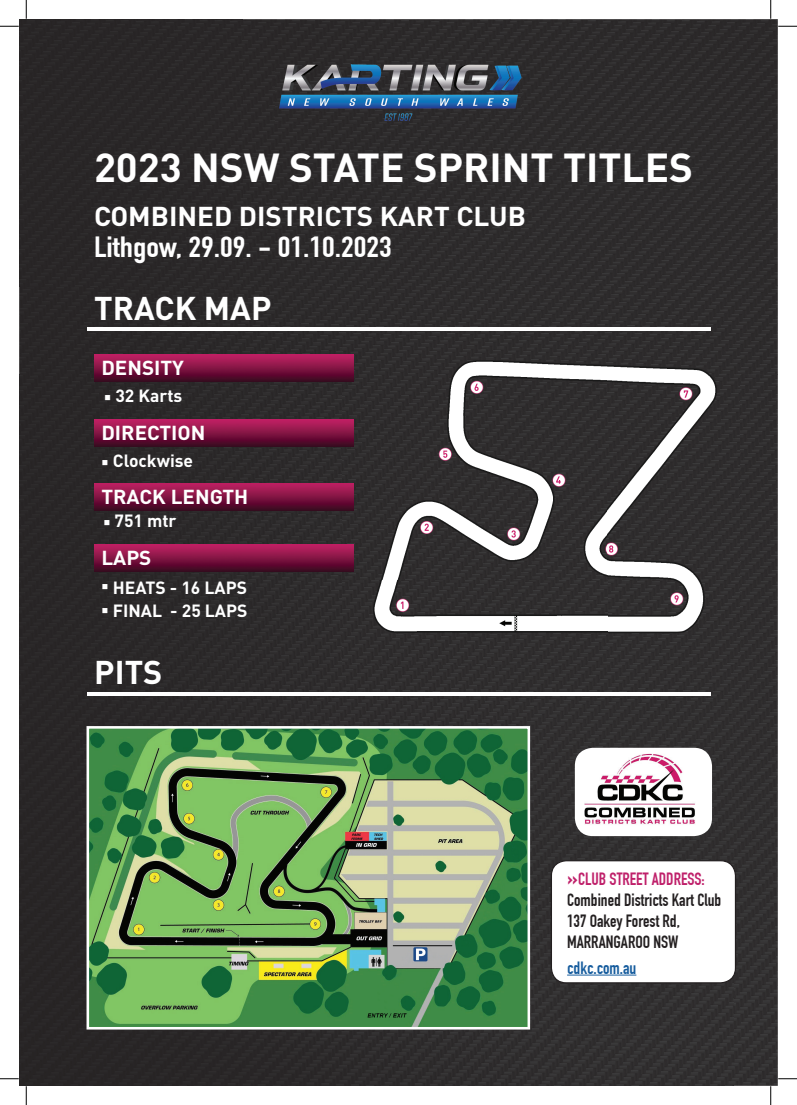
<style>
.page{position:relative;width:797px;height:1105px;background:#fff}
.page>*{position:absolute;margin:0;border:0;box-sizing:border-box;transform-origin:0 0}
.t1{font:700 40px "DIN Pro";color:#fff}
.t2{font:700 32.5px "DIN Pro";color:#fff}
.t3{font:700 28.62px "DIN Condensed";color:#fff;scale:1.19 1}
.t4{font:700 27px "DIN Pro";color:#fff}
.t5{font:700 20px "DIN Pro";color:#fff}
.t6{font:700 17.5px "DIN Pro";color:#fff}
.t7{font:700 17.38px/20.9px "DIN Condensed";color:#231f20}
.t8{font:700 17.38px "DIN Condensed";color:#175d9e}
.s1{font-family:"Minion Pro";font-weight:400}
.s2{font-family:"DIN Pro";color:#bf206a}
.s3{color:#bf206a}
</style>
<div class="page">
<img style="left:19px;top:19px;width:758px;height:355px">
<img style="left:733px;top:374px;width:44px;height:712px">
<img style="left:465px;top:664px;width:268px;height:244px">
<img style="left:19px;top:908px;width:714px;height:178px">
<div style="left:19px;top:642px;width:446px;height:266px;background:#2b2929"></div>
<div style="left:19px;top:374px;width:324px;height:268px;background:#2b2829"></div>
<img style="left:343px;top:331px;width:396px;height:333px">
<hr style="left:86px;top:692px;width:624px;height:4px;background:#fff">
<hr style="left:86px;top:327px;width:624px;height:4px;background:#fff">
<img style="left:575px;top:748px;width:137px;height:88px">
<img style="left:90px;top:730px;width:436px;height:295px">
<div style="left:86px;top:726px;width:444px;height:303px;border:3px solid #fff"></div>
<img style="left:94px;top:545px;width:259px;height:26px">
<img style="left:94px;top:355px;width:259px;height:27px">
<img style="left:94px;top:419px;width:259px;height:27px">
<img style="left:94px;top:483px;width:259px;height:27px">
<img style="left:275px;top:64px;width:246px;height:60px">
<div style="left:551px;top:861px;width:184px;height:122px;background:#fff;border-radius:15px"></div>
<div style="left:550px;top:860px;width:186px;height:123px;border:1px solid #231f20;border-radius:15px"></div>
<hr style="left:567px;top:975px;width:69px;height:1px;background:#175d9e">
<svg style="left:0;top:25px;width:19px;height:2px"></svg>
<svg style="left:778px;top:25px;width:19px;height:2px"></svg>
<svg style="left:0;top:1078px;width:19px;height:1px"></svg>
<svg style="left:778px;top:1078px;width:19px;height:1px"></svg>
<svg style="left:25px;top:0;width:2px;height:19px"></svg>
<svg style="left:25px;top:1086px;width:2px;height:19px"></svg>
<svg style="left:770px;top:0;width:1px;height:19px"></svg>
<svg style="left:770px;top:1086px;width:1px;height:19px"></svg>
<h1 class="t1" style="left:94px;top:140px;width:600px">2023 NSW STATE SPRINT TITLES</h1>
<h3 class="t4" style="left:94px;top:198px;width:433px">COMBINED DISTRICTS KART CLUB</h3>
<h3 class="t3" style="left:94px;top:231px;width:252px">Lithgow, 29.09. - 01.10.2023</h3>
<h2 class="t2" style="left:94px;top:286px;width:179px">TRACK MAP</h2>
<p class="t5" style="left:101px;top:355px;width:84px">DENSITY</p>
<p class="t6" style="left:104px;top:384px;width:80px"><span class="s1">■</span> 32 Karts</p>
<p class="t5" style="left:101px;top:419px;width:106px">DIRECTION</p>
<p class="t6" style="left:102px;top:448px;width:93px"><span class="s1">■</span> Clockwise</p>
<p class="t5" style="left:101px;top:483px;width:148px">TRACK LENGTH</p>
<p class="t6" style="left:103px;top:509px;width:75px"><span class="s1">■</span> 751 mtr</p>
<p class="t5" style="left:101px;top:544px;width:52px">LAPS</p>
<p class="t6" style="left:102px;top:575px;width:147px"><span class="s1">■</span> HEATS - 16 LAPS</p>
<p class="t6" style="left:102px;top:599px;width:147px"><span class="s1">■</span> FINAL - 25 LAPS</p>
<h2 class="t2" style="left:94px;top:650px;width:70px">PITS</h2>
<p class="t7" style="left:567px;top:868px;width:156px"><span class="s2">»</span><span class="s3">CLUB STREET ADDRESS:<br></span>Combined Districts Kart Club<br>137 Oakey Forest Rd,<br>MARRANGAROO NSW</p>
<p class="t8" style="left:567px;top:957px;width:71px">cdkc.com.au</p>
</div>
